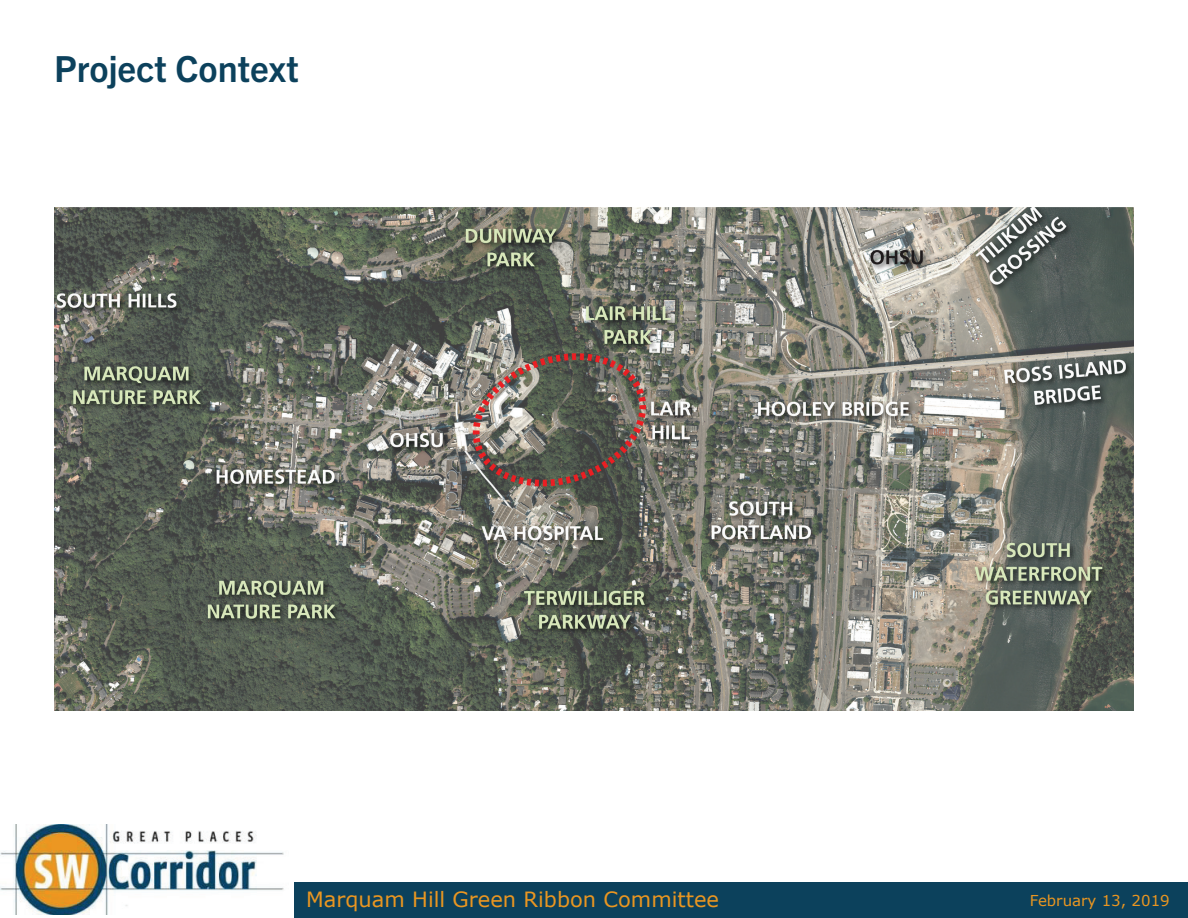
<style>
.page{position:relative;width:1188px;height:918px;background:#fff}
.page>*{position:absolute;margin:0;border:0;box-sizing:border-box;transform-origin:0 0}
.t1{font:700 36px "Trade Gothic Next LT Pro";color:#0c415c}
.t2{font:21px "Verdana";color:#ea9621}
.t3{font:15px "Verdana";color:#ea9621}
</style>
<div class="page">
<img style="left:0;top:825px;width:284px;height:90px">
<div style="left:295px;top:882px;width:893px;height:36px;background:#0c415c"></div>
<img style="left:54px;top:207px;width:1080px;height:504px">
<h1 class="t1" style="left:54px;top:44px;width:246px">Project Context</h1>
<p class="t2" style="left:306px;top:885px;width:415px">Marquam Hill Green Ribbon Committee</p>
<p class="t3" style="left:1030px;top:890px;width:141px">February 13, 2019</p>
</div>
